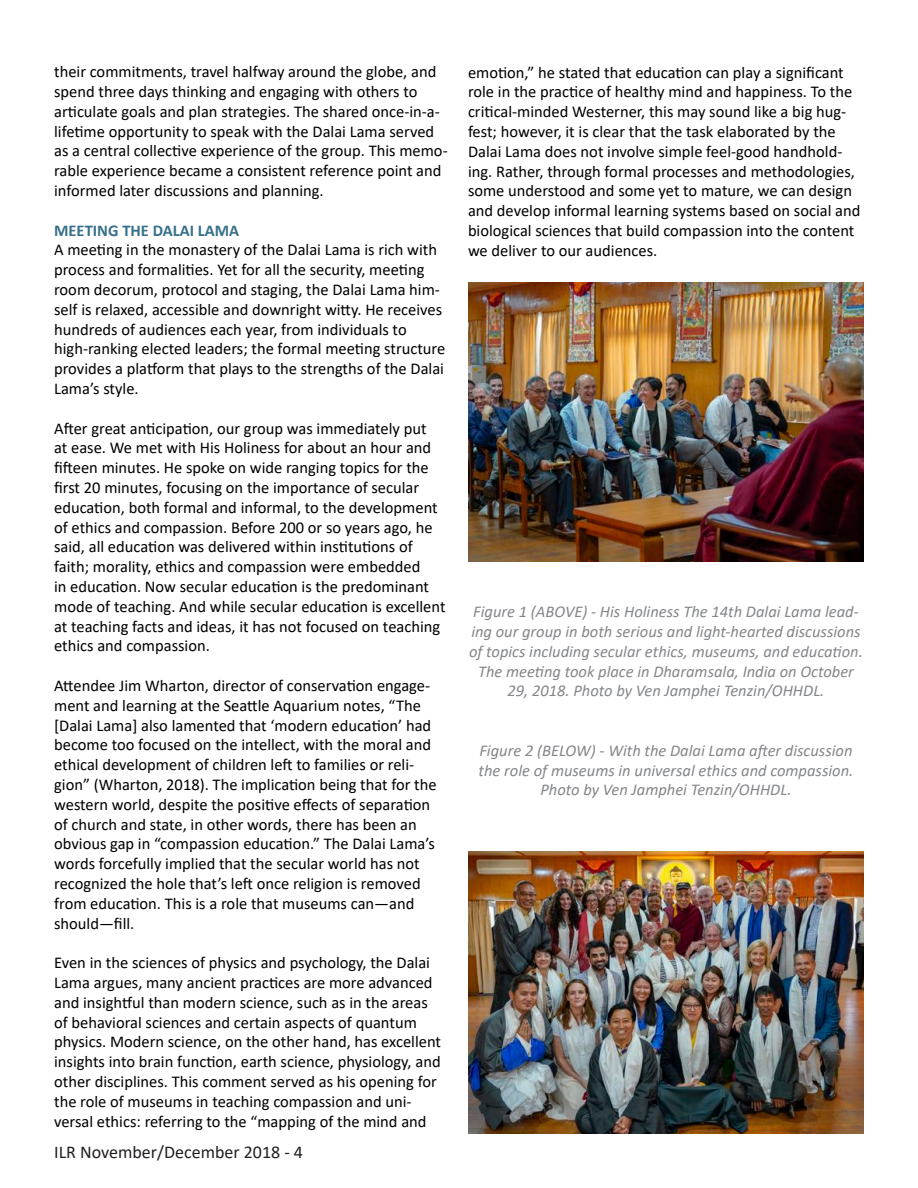
<style>
.page{position:relative;width:918px;height:1188px;background:#fff}
.page>*{position:absolute;margin:0;border:0;box-sizing:border-box;transform-origin:0 0}
.t1{font:18px "Calibri";color:#231f20}
.t2{font:16.5px/19.8px "Calibri";color:#000}
.t3{font:italic 16.5px/19.8px "Calibri";color:#848689;text-align:center}
.t4{font:700 16.5px "Calibri";color:#37708b}
</style>
<div class="page">
<img style="left:468px;top:283px;width:396px;height:279px">
<img style="left:468px;top:852px;width:396px;height:282px">
<p class="t2" style="left:54px;top:63px;width:395px">their commitments, travel halfway around the globe, and spend three days thinking and engaging with others to articulate goals and plan strategies. The shared once-in-a&shy;lifetime opportunity to speak with the Dalai Lama served as a central collective experience of the group. This memo&shy;rable experience became a consistent reference point and informed later discussions and planning.</p>
<p class="t4" style="left:54px;top:223px;width:187px">MEETING THE DALAI LAMA</p>
<p class="t2" style="left:54px;top:241px;width:393px">A meeting in the monastery of the Dalai Lama is rich with process and formalities. Yet for all the security, meeting room decorum, protocol and staging, the Dalai Lama him&shy;self is relaxed, accessible and downright witty. He receives hundreds of audiences each year, from individuals to high-ranking elected leaders; the formal meeting structure provides a platform that plays to the strengths of the Dalai Lama’s style.</p>
<p class="t2" style="left:54px;top:420px;width:393px">After great anticipation, our group was immediately put<br>at ease. We met with His Holiness for about an hour and fifteen minutes. He spoke on wide ranging topics for the first 20 minutes, focusing on the importance of secular education, both formal and informal, to the development of ethics and compassion. Before 200 or so years ago, he said, all education was delivered within institutions of faith; morality, ethics and compassion were embedded<br>in education. Now secular education is the predominant mode of teaching. And while secular education is excellent at teaching facts and ideas, it has not focused on teaching ethics and compassion.</p>
<p class="t2" style="left:54px;top:677px;width:384px">Attendee Jim Wharton, director of conservation engage&shy;ment and learning at the Seattle Aquarium notes, “The [Dalai Lama] also lamented that ‘modern education’ had become too focused on the intellect, with the moral and ethical development of children left to families or reli&shy;gion” (Wharton, 2018). The implication being that for the western world, despite the positive effects of separation of church and state, in other words, there has been an obvious gap in “compassion education.” The Dalai Lama’s words forcefully implied that the secular world has not recognized the hole that’s left once religion is removed from education. This is a role that museums can—and should—fill.</p>
<p class="t2" style="left:54px;top:954px;width:388px">Even in the sciences of physics and psychology, the Dalai Lama argues, many ancient practices are more advanced and insightful than modern science, such as in the areas of behavioral sciences and certain aspects of quantum physics. Modern science, on the other hand, has excellent insights into brain function, earth science, physiology, and other disciplines. This comment served as his opening for the role of museums in teaching compassion and uni&shy;versal ethics: referring to the “mapping of the mind and</p>
<p class="t1" style="left:54px;top:1145px;width:250px">ILR November/December 2018 - 4</p>
<p class="t2" style="left:468px;top:64px;width:394px">emotion,” he stated that education can play a significant role in the practice of healthy mind and happiness. To the critical-minded Westerner, this may sound like a big hug&shy;fest; however, it is clear that the task elaborated by the Dalai Lama does not involve simple feel-good handhold&shy;ing. Rather, through formal processes and methodologies, some understood and some yet to mature, we can design and develop informal learning systems based on social and biological sciences that build compassion into the content we deliver to our audiences.</p>
<p class="t3" style="left:469px;top:603px;width:395px">Figure 1 (ABOVE) - His Holiness The 14th Dalai Lama lead&shy;ing our group in both serious and light-hearted discussions of topics including secular ethics, museums, and education.<br>The meeting took place in Dharamsala, India on October 29, 2018. Photo by Ven Jamphei Tenzin/OHHDL.</p>
<p class="t3" style="left:479px;top:742px;width:376px">Figure 2 (BELOW) - With the Dalai Lama after discussion the role of museums in universal ethics and compassion.<br>Photo by Ven Jamphei Tenzin/OHHDL.</p>
</div>
